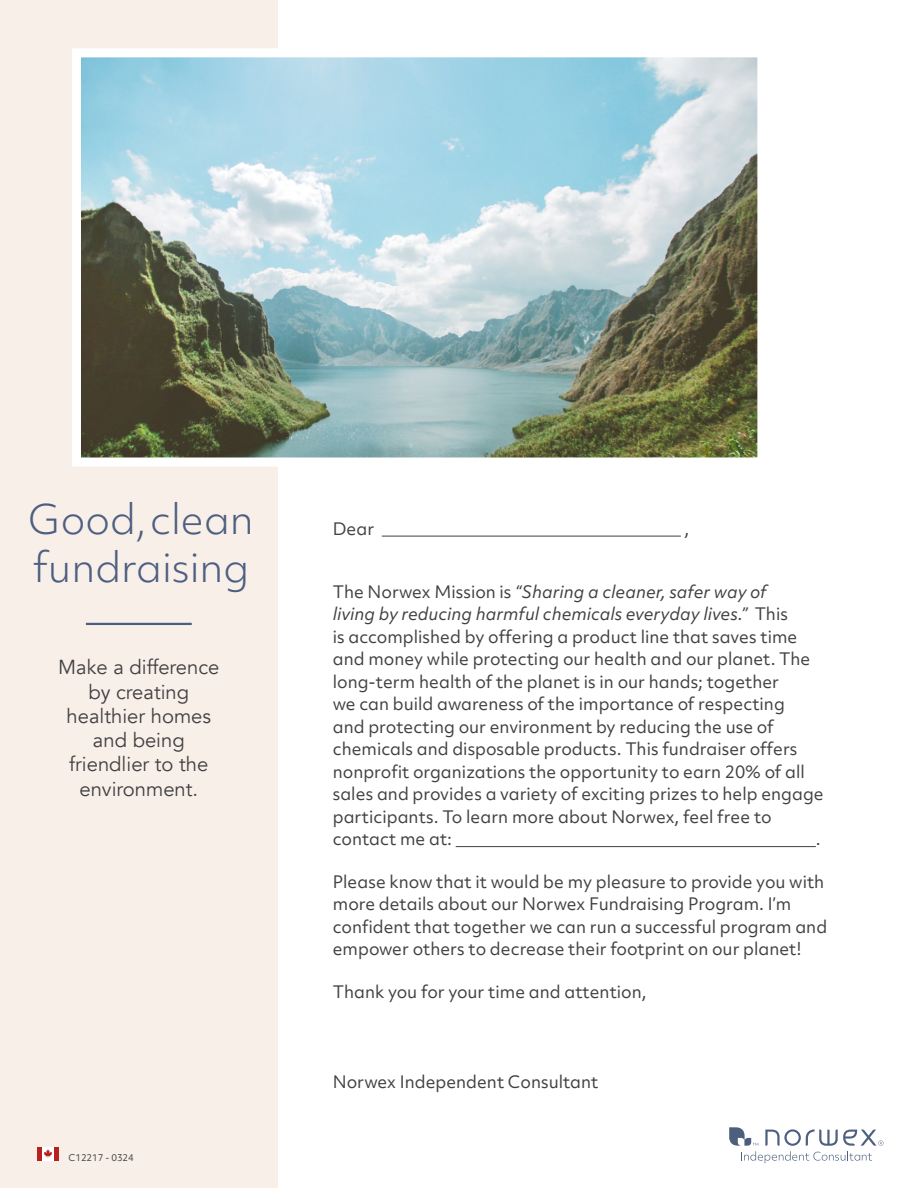
<style>
.page{position:relative;width:918px;height:1188px;background:#fff}
.page>*{position:absolute;margin:0;border:0;box-sizing:border-box;transform-origin:0 0}
.t1{font:300 39.45px/48.2px "Objektiv Mk 2";color:#4d5f80}
.t2{font:20.25px/24.3px "Avenir";color:#414042;text-align:center}
.t3{font:16.5px/22.5px "Objektiv Mk 2";color:#414042}
.t4{font:9px "Objektiv Mk 2";color:#414042}
.s1{font-style:italic}
</style>
<div class="page">
<div style="left:0;top:0;width:278px;height:1188px;background:#f8efe9"></div>
<hr style="left:382px;top:536px;width:299px;height:1px;background:#414042">
<hr style="left:456px;top:846px;width:360px;height:1px;background:#414042">
<div style="left:37px;top:1147px;width:5px;height:13px;background:#b72121"></div>
<div style="left:53px;top:1147px;width:6px;height:13px;background:#b72121"></div>
<div style="left:42px;top:1147px;width:11px;height:14px;background:#fff"></div>
<svg style="left:44px;top:1149px;width:8px;height:10px"></svg>
<hr style="left:86px;top:623px;width:106px;height:2px;background:#4d5f80">
<img style="left:82px;top:58px;width:674px;height:398px">
<div style="left:72px;top:48px;width:694px;height:418px;border:9px solid #fff"></div>
<svg style="left:729px;top:1127px;width:154px;height:36px"></svg>
<h1 class="t1" style="left:28px;top:495px;width:227px">Good, clean fundraising</h1>
<p class="t2" style="left:58px;top:655px;width:163px">Make a difference by creating healthier homes and being friendlier to the environment.</p>
<p class="t4" style="left:69px;top:1151px;width:67px">C12217 - 0324</p>
<p class="t3" style="left:333px;top:517px;width:43px">Dear</p>
<p class="t3" style="left:685px;top:517px;width:6px">,</p>
<p class="t3" style="left:333px;top:580px;width:492px">The Norwex Mission is <span class="s1">“Sharing a cleaner, safer way of<br>living by reducing harmful chemicals everyday lives.”</span> This<br>is accomplished by offering a product line that saves time and money while protecting our health and our planet. The long-term health of the planet is in our hands; together<br>we can build awareness of the importance of respecting<br>and protecting our environment by reducing the use of chemicals and disposable products. This fundraiser offers nonprofit organizations the opportunity to earn 20% of all sales and provides a variety of exciting prizes to help engage participants. To learn more about Norwex, feel free to contact me at:</p>
<p class="t3" style="left:816px;top:827px;width:6px">.</p>
<p class="t3" style="left:333px;top:870px;width:496px">Please know that it would be my pleasure to provide you with more details about our Norwex Fundraising Program. I’m confident that together we can run a successful program and empower others to decrease their footprint on our planet!</p>
<p class="t3" style="left:333px;top:980px;width:315px">Thank you for your time and attention,</p>
<p class="t3" style="left:333px;top:1070px;width:267px">Norwex Independent Consultant</p>
</div>
